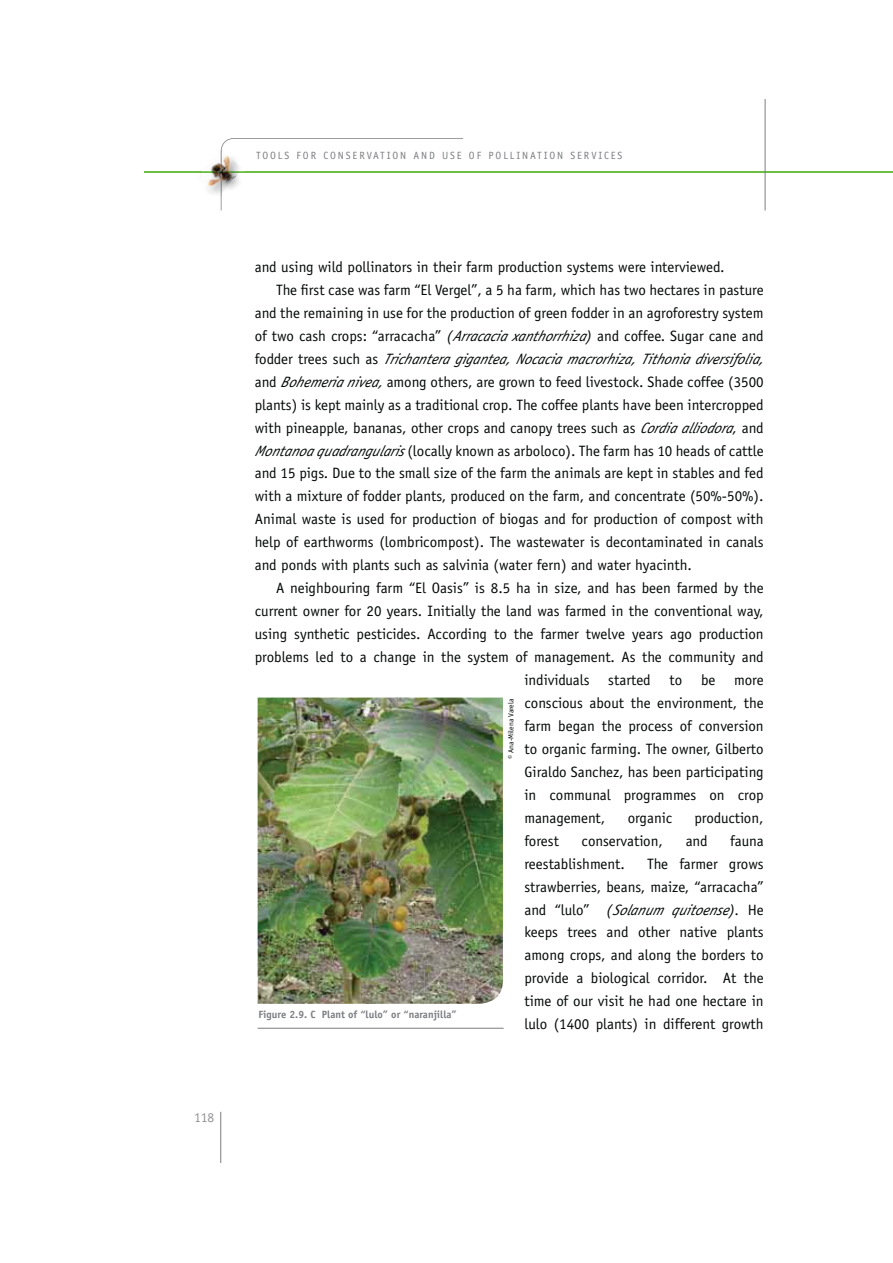
<style>
.page{position:relative;width:893px;height:1263px;background:#fff}
.page>*{position:absolute;margin:0;border:0;box-sizing:border-box;transform-origin:0 0}
.t1{font:15px/23px "Officina Sans";color:#030806;text-align:justify}
.t2{font:italic 15px "Officina Sans";color:#030806}
.t3{font:15px "Officina Sans";letter-spacing:-.02em;color:#030806}
.t4{font:13.5px "Officina Sans";color:#8f9294}
.t5{font:10.5px "Officina Sans";letter-spacing:.18em;color:#7c7e81}
.t6{font:700 10.5px "Officina Sans";color:#7c7e81}
.t7{font:7.5px "Officina Sans";color:#030806}
.s1{font-style:italic}
.s2{font-style:normal}
</style>
<div class="page">
<hr style="left:220px;top:1112px;width:1px;height:51px;background:#7c7e81">
<hr style="left:144px;top:171px;width:749px;height:2px;background:#6dbe45">
<hr style="left:765px;top:100px;width:1px;height:110px;background:#7c7e81">
<img style="left:207px;top:173px;width:14px;height:23px">
<img style="left:211px;top:151px;width:10px;height:20px">
<svg style="left:221px;top:138px;width:242px;height:72px"></svg>
<img style="left:202px;top:171px;width:39px;height:2px">
<img style="left:258px;top:698px;width:245px;height:306px">
<hr style="left:258px;top:1028px;width:246px;height:1px;background:#7c7e81">
<p class="t4" style="left:194px;top:1112px;width:22px">118</p>
<p class="t5" style="left:256px;top:151px;width:368px">TOOLS FOR CONSERVATION AND USE OF POLLINATION SERVICES</p>
<p class="t1" style="left:255px;top:257px;width:471px">and using wild pollinators in their farm production systems were interviewed.</p>
<p class="t1" style="left:276px;top:280px;width:489px">The first case was farm “El Vergel”, a 5 ha farm, which has two hectares in pasture</p>
<p class="t1" style="left:255px;top:303px;width:510px">and the remaining in use for the production of green fodder in an agroforestry system</p>
<p class="t1" style="left:255px;top:325px;width:510px">of two cash crops: “arracacha” <span class="s1">(Arracacia xanthorrhiza)</span> and coffee. Sugar cane and</p>
<p class="t2" style="left:255px;top:353px;width:514px"><span class="s2">fodder trees such as</span> Trichantera gigantea, Nocacia macrorhiza, Tithonia diversifolia,</p>
<p class="t1" style="left:255px;top:371px;width:510px">and <span class="s1">Bohemeria nivea,</span>among others, are grown to feed livestock. Shade coffee (3500</p>
<p class="t1" style="left:255px;top:394px;width:510px">plants) is kept mainly as a traditional crop. The coffee plants have been intercropped</p>
<p class="t1" style="left:255px;top:417px;width:510px">with pineapple, bananas, other crops and canopy trees such as <span class="s1">Cordia alliodora,</span> and</p>
<p class="t1" style="left:255px;top:440px;width:510px"><span class="s1">Montanoa quadrangularis</span>(locally known as arboloco). The farm has 10 heads of cattle</p>
<p class="t1" style="left:255px;top:463px;width:510px">and 15 pigs. Due to the small size of the farm the animals are kept in stables and fed</p>
<p class="t1" style="left:255px;top:486px;width:510px">with a mixture of fodder plants, produced on the farm, and concentrate (50%-50%).</p>
<p class="t1" style="left:255px;top:509px;width:510px">Animal waste is used for production of biogas and for production of compost with</p>
<p class="t1" style="left:255px;top:532px;width:510px">help of earthworms (lombricompost). The wastewater is decontaminated in canals</p>
<p class="t1" style="left:255px;top:555px;width:439px">and ponds with plants such as salvinia (water fern) and water hyacinth.</p>
<p class="t1" style="left:276px;top:578px;width:489px">A neighbouring farm “El Oasis” is 8.5 ha in size, and has been farmed by the</p>
<p class="t1" style="left:255px;top:601px;width:510px">current owner for 20 years. Initially the land was farmed in the conventional way,</p>
<p class="t1" style="left:255px;top:624px;width:510px">using synthetic pesticides. According to the farmer twelve years ago production</p>
<p class="t1" style="left:255px;top:647px;width:510px">problems led to a change in the system of management. As the community and</p>
<p class="t1" style="left:524px;top:670px;width:241px">individuals started to be more</p>
<p class="t1" style="left:524px;top:693px;width:241px">conscious about the environment, the</p>
<p class="t1" style="left:524px;top:716px;width:241px">farm began the process of conversion</p>
<p class="t1" style="left:524px;top:739px;width:241px">to organic farming. The owner, Gilberto</p>
<p class="t1" style="left:524px;top:762px;width:241px">Giraldo Sanchez, has been participating</p>
<p class="t1" style="left:524px;top:784px;width:241px">in communal programmes on crop</p>
<p class="t3" style="left:524px;top:812px;width:82px">management,</p>
<p class="t1" style="left:628px;top:807px;width:46px">organic</p>
<p class="t1" style="left:694px;top:807px;width:71px">production,</p>
<p class="t1" style="left:524px;top:830px;width:36px">forest</p>
<p class="t1" style="left:582px;top:830px;width:83px">conservation,</p>
<p class="t1" style="left:686px;top:830px;width:23px">and</p>
<p class="t1" style="left:730px;top:830px;width:35px">fauna</p>
<p class="t1" style="left:524px;top:853px;width:102px">reestablishment.</p>
<p class="t7" style="left:508px;top:759px;width:62px;rotate:-90deg">© Ana-Milena Varela</p>
<p class="t1" style="left:524px;top:853px;width:241px;text-indent:123px">The farmer grows strawberries, beans, maize, “arracacha” and “lulo” <span class="s1">(Solanum quitoense).</span> He keeps trees and other native plants among crops, and along the borders to provide a biological corridor. At the time of our visit he had one hectare in lulo (1400 plants) in different growth</p>
<p class="t6" style="left:258px;top:1010px;width:200px">Figure 2.9. C Plant of “lulo” or “naranjilla”</p>
</div>
